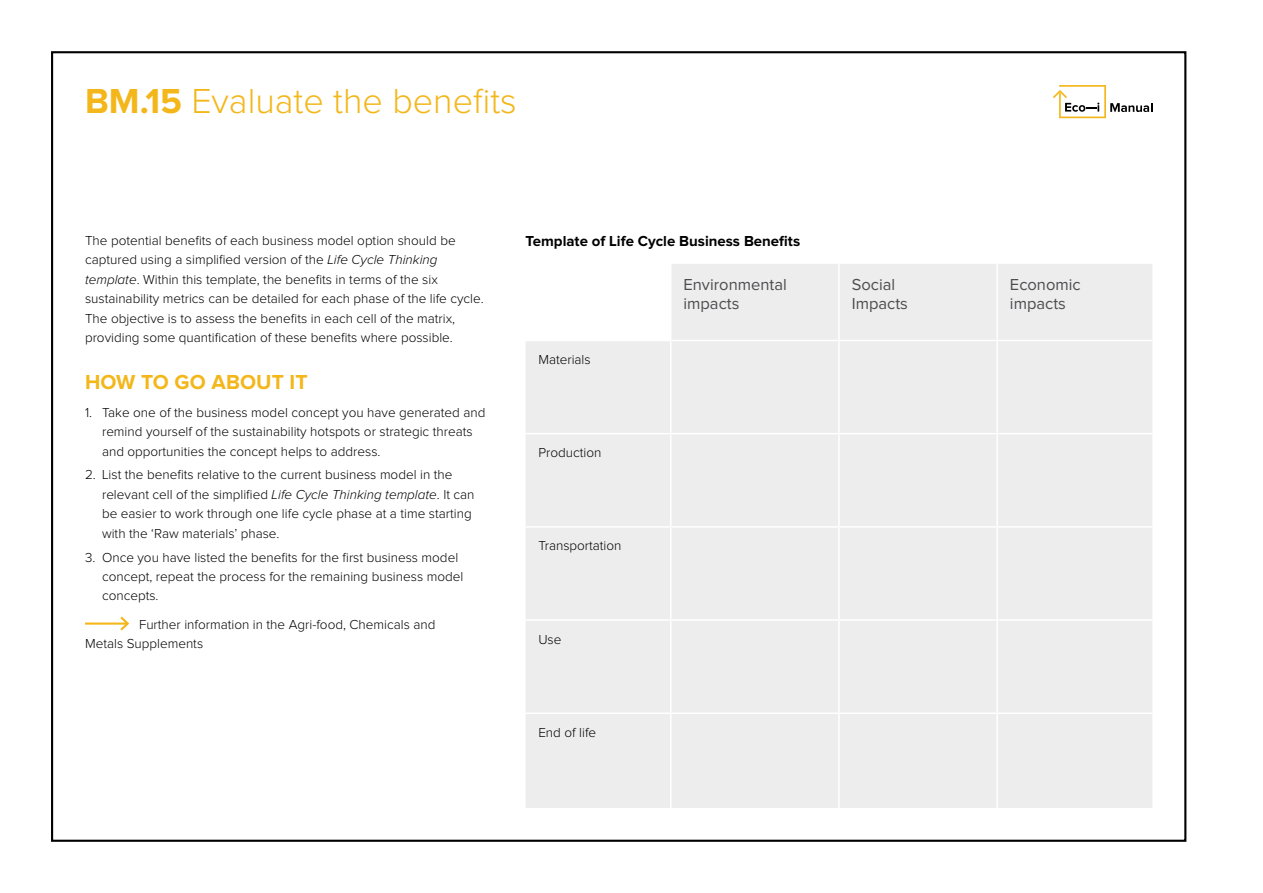
<style>
.page{position:relative;width:1263px;height:893px;background:#fff}
.page>*{position:absolute;margin:0;border:0;box-sizing:border-box;transform-origin:0 0}
.t1{font:300 36px "Proxima Nova";color:#f3b71b}
.t2{font:700 21px "Proxima Nova";letter-spacing:.005em;color:#f3b71b}
.t3{font:16.5px/19.5px "Proxima Nova";color:#4d4d4f}
.t4{font:700 15px "Proxima Nova";color:#000}
.t5{font:300 13.5px/19.5px "Proxima Nova";color:#000}
.s1{font-weight:700}
.s2{font-style:italic}
</style>
<div class="page">
<div style="left:526px;top:264px;width:626px;height:544px;background:#ededee"></div>
<hr style="left:670px;top:264px;width:1px;height:76px;background:#fff">
<hr style="left:838px;top:264px;width:2px;height:76px;background:#fff">
<hr style="left:996px;top:264px;width:2px;height:76px;background:#fff">
<hr style="left:526px;top:340px;width:145px;height:1px;background:#fff">
<hr style="left:671px;top:340px;width:168px;height:1px;background:#fff">
<hr style="left:670px;top:341px;width:1px;height:92px;background:#fff">
<hr style="left:839px;top:340px;width:158px;height:1px;background:#fff">
<hr style="left:838px;top:341px;width:2px;height:92px;background:#fff">
<hr style="left:997px;top:340px;width:155px;height:1px;background:#fff">
<hr style="left:996px;top:341px;width:2px;height:92px;background:#fff">
<hr style="left:526px;top:433px;width:145px;height:1px;background:#fff">
<hr style="left:671px;top:433px;width:168px;height:1px;background:#fff">
<hr style="left:670px;top:434px;width:1px;height:92px;background:#fff">
<hr style="left:839px;top:433px;width:158px;height:1px;background:#fff">
<hr style="left:838px;top:434px;width:2px;height:92px;background:#fff">
<hr style="left:997px;top:433px;width:155px;height:1px;background:#fff">
<hr style="left:996px;top:434px;width:2px;height:92px;background:#fff">
<hr style="left:526px;top:526px;width:145px;height:2px;background:#fff">
<hr style="left:671px;top:526px;width:168px;height:2px;background:#fff">
<hr style="left:670px;top:528px;width:1px;height:91px;background:#fff">
<hr style="left:839px;top:526px;width:158px;height:2px;background:#fff">
<hr style="left:838px;top:528px;width:2px;height:91px;background:#fff">
<hr style="left:997px;top:526px;width:155px;height:2px;background:#fff">
<hr style="left:996px;top:528px;width:2px;height:91px;background:#fff">
<hr style="left:526px;top:619px;width:145px;height:2px;background:#fff">
<hr style="left:671px;top:619px;width:168px;height:2px;background:#fff">
<hr style="left:670px;top:621px;width:1px;height:91px;background:#fff">
<hr style="left:839px;top:619px;width:158px;height:2px;background:#fff">
<hr style="left:838px;top:621px;width:2px;height:91px;background:#fff">
<hr style="left:997px;top:619px;width:155px;height:2px;background:#fff">
<hr style="left:996px;top:621px;width:2px;height:91px;background:#fff">
<hr style="left:526px;top:712px;width:145px;height:2px;background:#fff">
<hr style="left:671px;top:712px;width:168px;height:2px;background:#fff">
<hr style="left:670px;top:714px;width:1px;height:94px;background:#fff">
<hr style="left:839px;top:712px;width:158px;height:2px;background:#fff">
<hr style="left:838px;top:714px;width:2px;height:94px;background:#fff">
<hr style="left:997px;top:712px;width:155px;height:2px;background:#fff">
<hr style="left:996px;top:714px;width:2px;height:94px;background:#fff">
<hr style="left:85px;top:622px;width:43px;height:3px;background:#f3b71b">
<svg style="left:118px;top:616px;width:12px;height:15px"></svg>
<svg style="left:1053px;top:85px;width:99px;height:33px"></svg>
<h1 class="t1" style="left:85px;top:85px;width:433px"><span class="s1">BM.15</span> Evaluate the benefits</h1>
<p class="t5" style="left:85px;top:231px;width:400px">The potential benefits of each business model option should be captured using a simplified version of the <span class="s2">Life Cycle Thinking template</span>. Within this template, the benefits in terms of the six sustainability metrics can be detailed for each phase of the life cycle.<br>The objective is to assess the benefits in each cell of the matrix, providing some quantification of these benefits where possible.</p>
<h2 class="t2" style="left:85px;top:372px;width:224px">HOW TO GO ABOUT IT</h2>
<p class="t5" style="left:102px;top:403px;width:385px;text-indent:-17px">1. Take one of the business model concept you have generated and remind yourself of the sustainability hotspots or strategic threats and opportunities the concept helps to address.</p>
<p class="t5" style="left:102px;top:466px;width:374px;text-indent:-17px">2. List the benefits relative to the current business model in the relevant cell of the simplified <span class="s2">Life Cycle Thinking template</span>. It can be easier to work through one life cycle phase at a time starting with the ‘Raw materials’ phase.</p>
<p class="t5" style="left:102px;top:548px;width:363px;text-indent:-17px">3. Once you have listed the benefits for the first business model concept, repeat the process for the remaining business model concepts.</p>
<p class="t5" style="left:85px;top:615px;width:352px;text-indent:54px">Further information in the Agri-food, Chemicals and<br>Metals Supplements</p>
<p class="t4" style="left:526px;top:234px;width:276px">Template of Life Cycle Business Benefits</p>
<p class="t5" style="left:538px;top:350px;width:54px">Materials</p>
<p class="t5" style="left:538px;top:443px;width:64px">Production</p>
<p class="t5" style="left:538px;top:537px;width:85px">Transportation</p>
<p class="t5" style="left:538px;top:630px;width:25px">Use</p>
<p class="t5" style="left:538px;top:723px;width:59px">End of life</p>
<p class="t3" style="left:683px;top:275px;width:105px">Environmental impacts</p>
<p class="t3" style="left:852px;top:275px;width:58px">Social<br>Impacts</p>
<p class="t3" style="left:1010px;top:275px;width:72px">Economic impacts</p>
</div>
